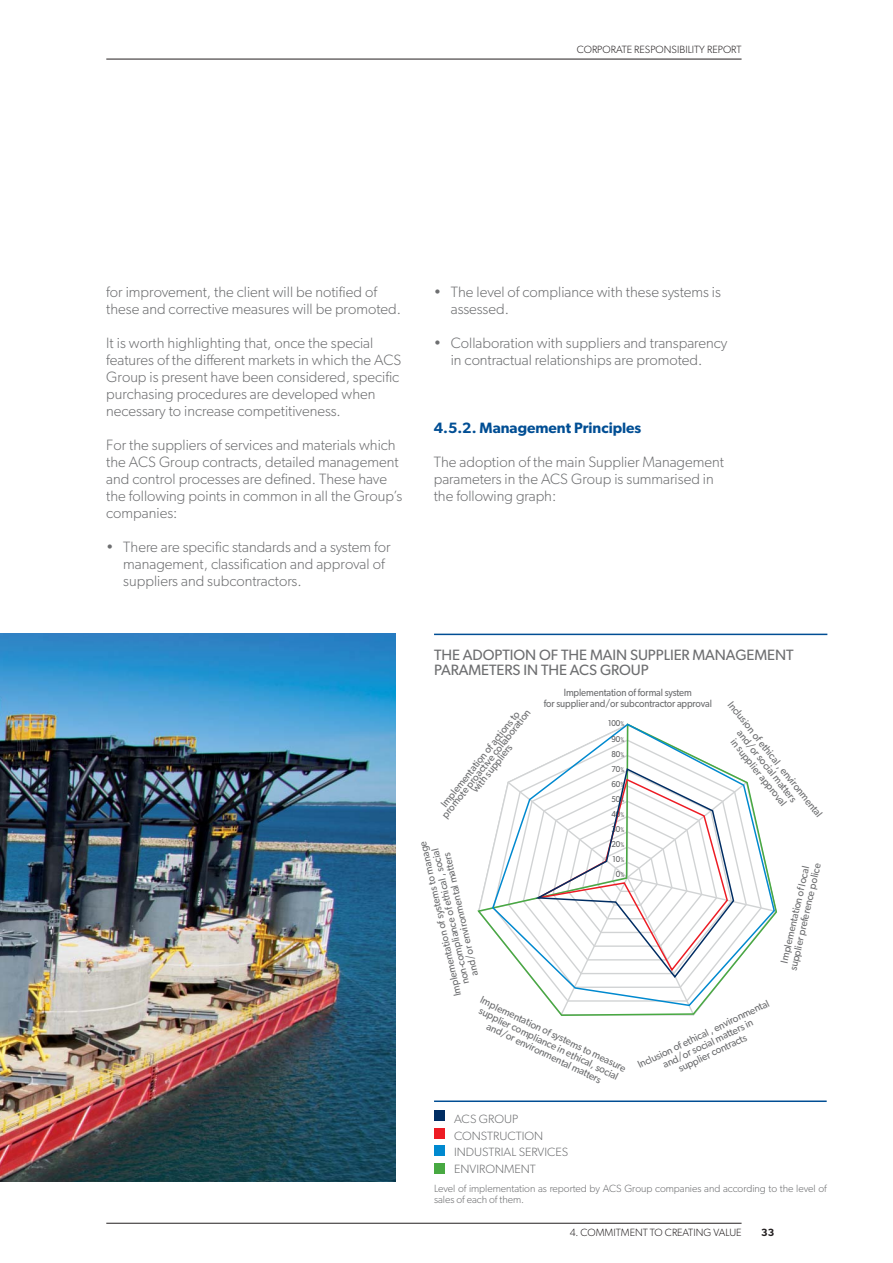
<style>
.page{position:relative;width:893px;height:1263px;background:#fff}
.page>*{position:absolute;margin:0;border:0;box-sizing:border-box;transform-origin:0 0}
.t1{font:300 15px/17px "Gibson";color:#6d6e70}
.t2{font:15px/15px "Gibson";letter-spacing:-.005em;color:#6d6e70}
.t3{font:600 15px "Gibson";color:#004e94}
.t4{font:300 12px/16.6px "Gibson";color:#6d6e70}
.t5{font:10.5px/10.5px "Gibson";letter-spacing:-.01em;color:#6d6e70;text-align:center;scale:.95 1}
.t6{font:300 10.5px/10.5px "Gibson";letter-spacing:-.005em;color:#6d6e70}
.t7{font:10.5px/10.5px "Gibson";letter-spacing:-.01em;color:#6d6e70;text-align:center;scale:.9 1}
.t8{font:300 10.5px "Gibson";color:#231f20}
.t9{font:600 10.5px "Gibson";color:#231f20}
.t10{font:8.55px/15px "Gibson";color:#58595b;text-align:right;scale:.9 1}
.s1{font-size:6.9px}
</style>
<div class="page">
<hr style="left:106px;top:1223px;width:636px;height:1px;background:#231f20">
<hr style="left:106px;top:59px;width:636px;height:1px;background:#231f20">
<img style="left:0;top:634px;width:395px;height:547px">
<hr style="left:434px;top:634px;width:393px;height:1px;background:#004e94">
<hr style="left:434px;top:1100px;width:393px;height:2px;background:#004e94">
<div style="left:434px;top:1111px;width:11px;height:10px;background:#002d63"></div>
<div style="left:434px;top:1128px;width:11px;height:10px;background:#ed1c24"></div>
<div style="left:434px;top:1145px;width:11px;height:10px;background:#0089cf"></div>
<svg style="left:539px;top:723px;width:178px;height:44px"></svg>
<div style="left:434px;top:1163px;width:11px;height:10px;background:#48a942"></div>
<svg style="left:477px;top:767px;width:300px;height:249px"></svg>
<p class="t8" style="left:577px;top:46px;width:166px">CORPORATE RESPONSIBILITY REPORT</p>
<p class="t1" style="left:106px;top:285px;width:296px">for improvement, the client will be notified of these and corrective measures will be promoted.</p>
<p class="t1" style="left:106px;top:336px;width:297px">It is worth highlighting that, once the special features of the different markets in which the ACS Group is present have been considered, specific purchasing procedures are developed when necessary to increase competitiveness.</p>
<p class="t1" style="left:106px;top:438px;width:297px">For the suppliers of services and materials which the ACS Group contracts, detailed management and control processes are defined. These have the following points in common in all the Group’s companies:</p>
<p class="t1" style="left:123px;top:540px;width:269px;text-indent:-17px">• There are specific standards and a system for management, classification and approval of suppliers and subcontractors.</p>
<p class="t1" style="left:451px;top:285px;width:272px;text-indent:-17px">• The level of compliance with these systems is assessed.</p>
<p class="t1" style="left:434px;top:336px;width:295px;text-align:center">• Collaboration with suppliers and transparency in contractual relationships are promoted.</p>
<p class="t3" style="left:434px;top:422px;width:209px">4.5.2. Management Principles</p>
<p class="t1" style="left:434px;top:455px;width:292px">The adoption of the main Supplier Management parameters in the ACS Group is summarised in the following graph:</p>
<p class="t2" style="left:434px;top:649px;width:361px">THE ADOPTION OF THE MAIN SUPPLIER MANAGEMENT<br>PARAMETERS IN THE ACS GROUP</p>
<p class="t7" style="left:544px;top:689px;width:188px">Implementation of formal system<br>for supplier and/or subcontractor approval</p>
<p class="t5" style="left:733px;top:700px;width:154px;rotate:51deg">Inclusion of ethical , environmental and/or social matters<br>in supplier approval</p>
<p class="t5" style="left:436px;top:810px;width:144px;line-height:7.5px;rotate:-51deg">Implementation of actions to promote proactive collaboration with suppliers</p>
<p class="t5" style="left:454px;top:997px;width:169px;rotate:-103deg">Implementation of systems to manage non-compliance of ethical , social and/or environmental matters</p>
<p class="t5" style="left:483px;top:995px;width:170px;rotate:26deg">Implementation of systems to measure supplier compliance in ethical, social and/or environmental matters</p>
<p class="t5" style="left:636px;top:1062px;width:154px;rotate:-26deg">Inclusion of ethical , environmental and/or social matters in<br>supplier contracts</p>
<p class="t10" style="left:608px;top:717px;width:19px">100<span class="s1">%<br></span>90<span class="s1">%<br></span>80<span class="s1">%<br></span>70<span class="s1">%<br></span>60<span class="s1">%<br></span>50<span class="s1">%<br></span>40<span class="s1">%<br></span>30<span class="s1">%<br></span>20<span class="s1">%<br></span>10<span class="s1">%<br></span>0<span class="s1">%</span></p>
<p class="t5" style="left:779px;top:967px;width:117px;rotate:-77deg">Implementation of local supplier preference police</p>
<p class="t4" style="left:454px;top:1112px;width:116px">ACS GROUP<br>CONSTRUCTION<br>INDUSTRIAL SERVICES<br>ENVIRONMENT</p>
<p class="t6" style="left:434px;top:1184px;width:394px">Level of implementation as reported by ACS Group companies and according to the level of sales of each of them.</p>
<p class="t8" style="left:570px;top:1229px;width:173px">4. COMMITMENT TO CREATING VALUE</p>
<p class="t9" style="left:761px;top:1229px;width:15px">33</p>
</div>
